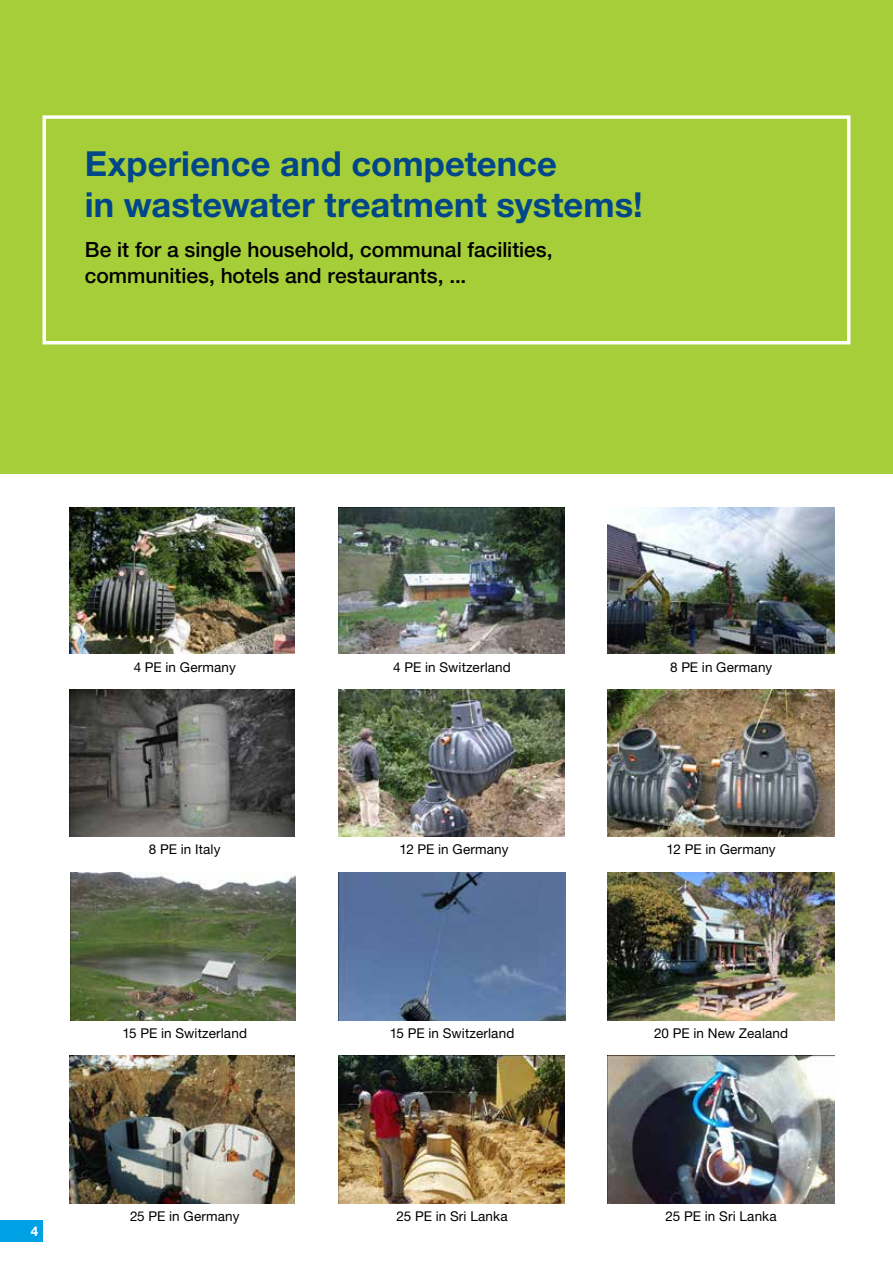
<style>
.page{position:relative;width:893px;height:1263px;background:#fff}
.page>*{position:absolute;margin:0;border:0;box-sizing:border-box;transform-origin:0 0}
.t1{font:700 34.5px/41.4px "Helvetica Neue LT Pro";letter-spacing:.005em;color:#004689}
.t2{font:500 21px/25.2px "Helvetica Neue LT Pro";color:#000}
.t3{font:13.5px "Helvetica Neue LT Pro";letter-spacing:.01em;color:#000}
.t4{font:700 13.5px "Helvetica Neue LT Pro";color:#fff}
</style>
<div class="page">
<div style="left:0;top:0;width:893px;height:474px;background:#a6ce39"></div>
<div style="left:43px;top:115px;width:807px;height:229px;border:3px solid #fff"></div>
<img style="left:520px;top:115px;width:331px;height:230px">
<img style="left:69px;top:507px;width:226px;height:147px">
<img style="left:338px;top:507px;width:227px;height:147px">
<img style="left:608px;top:507px;width:226px;height:147px">
<img style="left:69px;top:690px;width:226px;height:147px">
<img style="left:338px;top:689px;width:227px;height:148px">
<img style="left:608px;top:690px;width:226px;height:147px">
<img style="left:608px;top:873px;width:226px;height:147px">
<img style="left:338px;top:873px;width:227px;height:147px">
<img style="left:70px;top:873px;width:226px;height:147px">
<img style="left:69px;top:1056px;width:226px;height:147px">
<img style="left:338px;top:1056px;width:227px;height:147px">
<img style="left:608px;top:1056px;width:226px;height:147px">
<div style="left:0;top:1220px;width:43px;height:22px;background:#00a1e4"></div>
<h1 class="t1" style="left:85px;top:142px;width:559px">Experience and competence<br>in wastewater treatment systems!</h1>
<h2 class="t2" style="left:85px;top:237px;width:469px">Be it for a single household, communal facilities, communities, hotels and restaurants, ...</h2>
<p class="t4" style="left:31px;top:1222px;width:9px">4</p>
<p class="t3" style="left:134px;top:659px;width:104px">4 PE in Germany</p>
<p class="t3" style="left:393px;top:659px;width:119px">4 PE in Switzerland</p>
<p class="t3" style="left:670px;top:659px;width:104px">8 PE in Germany</p>
<p class="t3" style="left:149px;top:841px;width:73px">8 PE in Italy</p>
<p class="t3" style="left:399px;top:841px;width:110px">12 PE in Germany</p>
<p class="t3" style="left:667px;top:841px;width:110px">12 PE in Germany</p>
<p class="t3" style="left:122px;top:1025px;width:126px">15 PE in Switzerland</p>
<p class="t3" style="left:390px;top:1025px;width:126px">15 PE in Switzerland</p>
<p class="t3" style="left:654px;top:1025px;width:136px">20 PE in New Zealand</p>
<p class="t3" style="left:130px;top:1208px;width:111px">25 PE in Germany</p>
<p class="t3" style="left:396px;top:1208px;width:113px">25 PE in Sri Lanka</p>
<p class="t3" style="left:666px;top:1208px;width:113px">25 PE in Sri Lanka</p>
</div>
